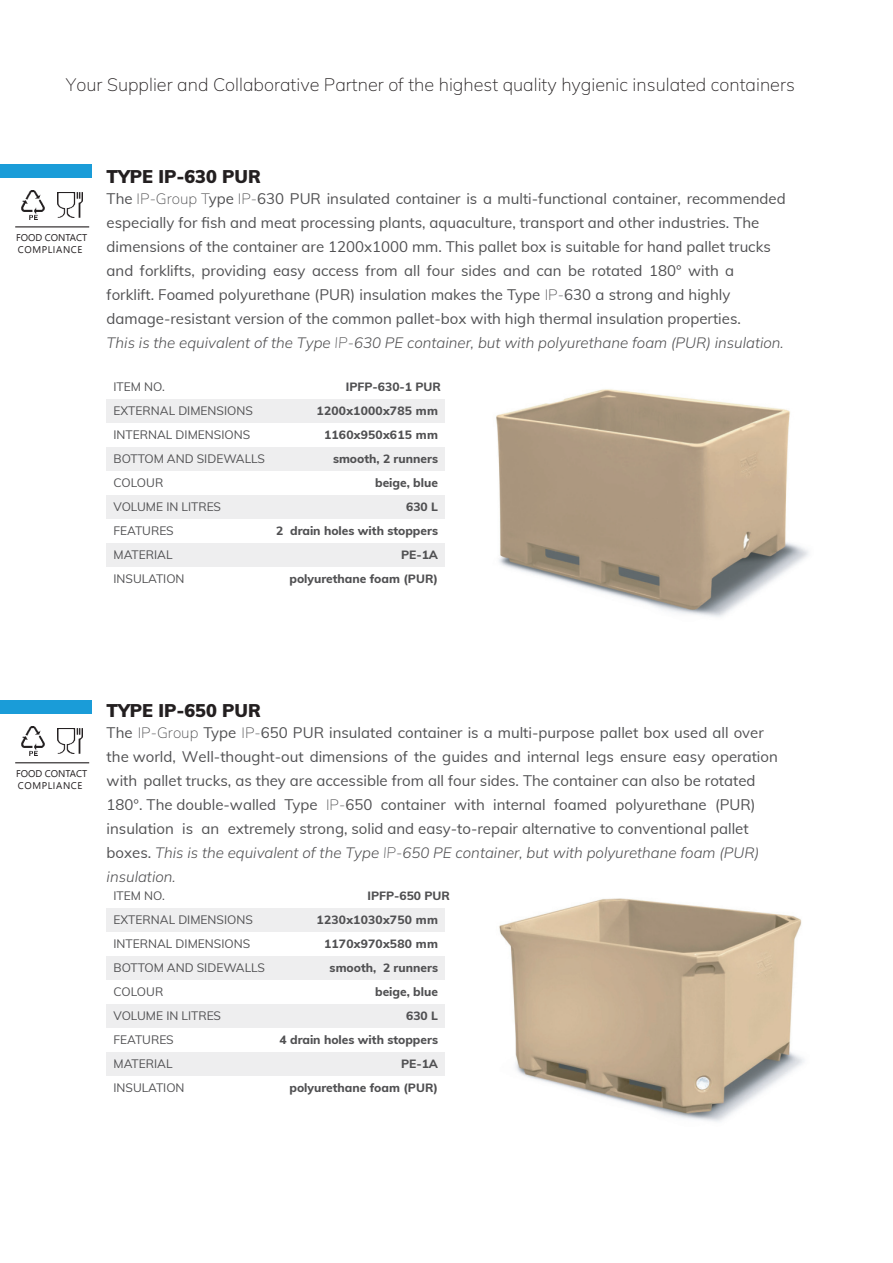
<style>
.page{position:relative;width:893px;height:1263px;background:#fff}
.page>*{position:absolute;margin:0;border:0;box-sizing:border-box;transform-origin:0 0}
.t1{font:200 18px "Mulish";color:#231f20}
.t2{font:900 18px "Mulish";color:#231f20}
.t3{font:15px/24px "Mulish";color:#505052}
.t4{font:italic 200 15px "Mulish";color:#505052}
.t5{font:12px/24px "Mulish";color:#505052}
.t6{font:800 12px/24px "Mulish";color:#505052;text-align:right}
.t7{font:800 12px "Mulish";letter-spacing:.02em;color:#505052}
.t8{font:9.75px/11.6px "Segoe UI Historic";letter-spacing:.025em;color:#231f20}
.s1{font-weight:200}
.s2{font-weight:200;font-style:italic}
</style>
<div class="page">
<div style="left:107px;top:447px;width:338px;height:24px;background:#eeeeef"></div>
<div style="left:107px;top:495px;width:338px;height:24px;background:#eeeeef"></div>
<div style="left:107px;top:543px;width:338px;height:24px;background:#eeeeef"></div>
<div style="left:107px;top:399px;width:338px;height:24px;background:#eeeeef"></div>
<div style="left:107px;top:956px;width:338px;height:23px;background:#eeeeef"></div>
<div style="left:107px;top:1004px;width:338px;height:23px;background:#eeeeef"></div>
<div style="left:107px;top:1052px;width:338px;height:23px;background:#eeeeef"></div>
<div style="left:107px;top:908px;width:338px;height:23px;background:#eeeeef"></div>
<img style="left:496px;top:389px;width:313px;height:228px">
<img style="left:499px;top:898px;width:306px;height:224px">
<img style="left:57px;top:192px;width:26px;height:26px">
<img style="left:21px;top:190px;width:24px;height:30px">
<div style="left:0;top:165px;width:91px;height:13px;background:#1a9cd8"></div>
<hr style="left:15px;top:226px;width:74px;height:1px;background:#231f20">
<img style="left:57px;top:728px;width:26px;height:26px">
<img style="left:21px;top:726px;width:24px;height:30px">
<div style="left:0;top:701px;width:91px;height:13px;background:#1a9cd8"></div>
<hr style="left:15px;top:762px;width:74px;height:1px;background:#231f20">
<p class="t1" style="left:66px;top:72px;width:730px">Your Supplier and Collaborative Partner of the highest quality hygienic insulated containers</p>
<p class="t8" style="left:16px;top:232px;width:73px">FOOD CONTACT<br>COMPLIANCE</p>
<p class="t2" style="left:107px;top:170px;width:156px">TYPE IP-630 PUR</p>
<p class="t3" style="left:107px;top:188px;width:681px">The <span class="s1">IP-Group T</span>ype <span class="s1">IP-</span>630 PUR insulated container is a multi-functional container, recommended especially for fish and meat processing plants, aquaculture, transport and other industries. The dimensions of the container are 1200x1000 mm. This pallet box is suitable for hand pallet trucks and forklifts, providing easy access from all four sides and can be rotated 180° with a<br>forklift. Foamed polyurethane (PUR) insulation makes the Type <span class="s1">IP-</span>630 a strong and highly damage-resistant version of the common pallet-box with high thermal insulation properties.</p>
<p class="t4" style="left:107px;top:337px;width:679px">This is the equivalent of the Type IP-630 PE container, but with polyurethane foam (PUR) insulation.</p>
<p class="t5" style="left:114px;top:376px;width:153px">ITEM NO.<br>EXTERNAL DIMENSIONS<br>INTERNAL DIMENSIONS<br>BOTTOM AND SIDEWALLS<br>COLOUR<br>VOLUME IN LITRES<br>FEATURES<br>MATERIAL<br>INSULATION</p>
<p class="t6" style="left:276px;top:374px;width:166px">IPFP-630-1 PUR<br>1200x1000x785 mm<br>1160x950x615 mm<br>smooth, 2 runners<br>beige, blue<br>630 L<br>2 drain holes with stoppers<br>PE-1A<br>polyurethane foam (PUR)</p>
<p class="t8" style="left:16px;top:768px;width:73px">FOOD CONTACT<br>COMPLIANCE</p>
<p class="t2" style="left:107px;top:704px;width:156px">TYPE IP-650 PUR</p>
<p class="t3" style="left:107px;top:722px;width:673px">The <span class="s1">IP-Group</span> Type <span class="s1">IP-</span>650 PUR insulated container is a multi-purpose pallet box used all over the world, Well-thought-out dimensions of the guides and internal legs ensure easy operation with pallet trucks, as they are accessible from all four sides. The container can also be rotated 180°. The double-walled Type <span class="s1">IP-</span>650 container with internal foamed polyurethane (PUR) insulation is an extremely strong, solid and easy-to-repair alternative to conventional pallet boxes. <span class="s2">This is the equivalent of the Type IP-650 PE container, but with polyurethane foam (PUR) insulation.</span></p>
<p class="t5" style="left:114px;top:885px;width:153px">ITEM NO.<br>EXTERNAL DIMENSIONS<br>INTERNAL DIMENSIONS<br>BOTTOM AND SIDEWALLS<br>COLOUR<br>VOLUME IN LITRES<br>FEATURES<br>MATERIAL<br>INSULATION</p>
<p class="t6" style="left:367px;top:883px;width:84px">IPFP-650 PUR</p>
<p class="t7" style="left:317px;top:915px;width:123px">1230x1030x750 mm</p>
<p class="t7" style="left:324px;top:939px;width:115px">1170x970x580 mm</p>
<p class="t6" style="left:330px;top:957px;width:110px">smooth, 2 runners</p>
<p class="t6" style="left:375px;top:981px;width:64px">beige, blue</p>
<p class="t6" style="left:406px;top:1005px;width:33px">630 L</p>
<p class="t6" style="left:280px;top:1029px;width:160px">4 drain holes with stoppers</p>
<p class="t6" style="left:401px;top:1053px;width:38px">PE-1A</p>
<p class="t6" style="left:289px;top:1077px;width:150px">polyurethane foam (PUR)</p>
</div>
